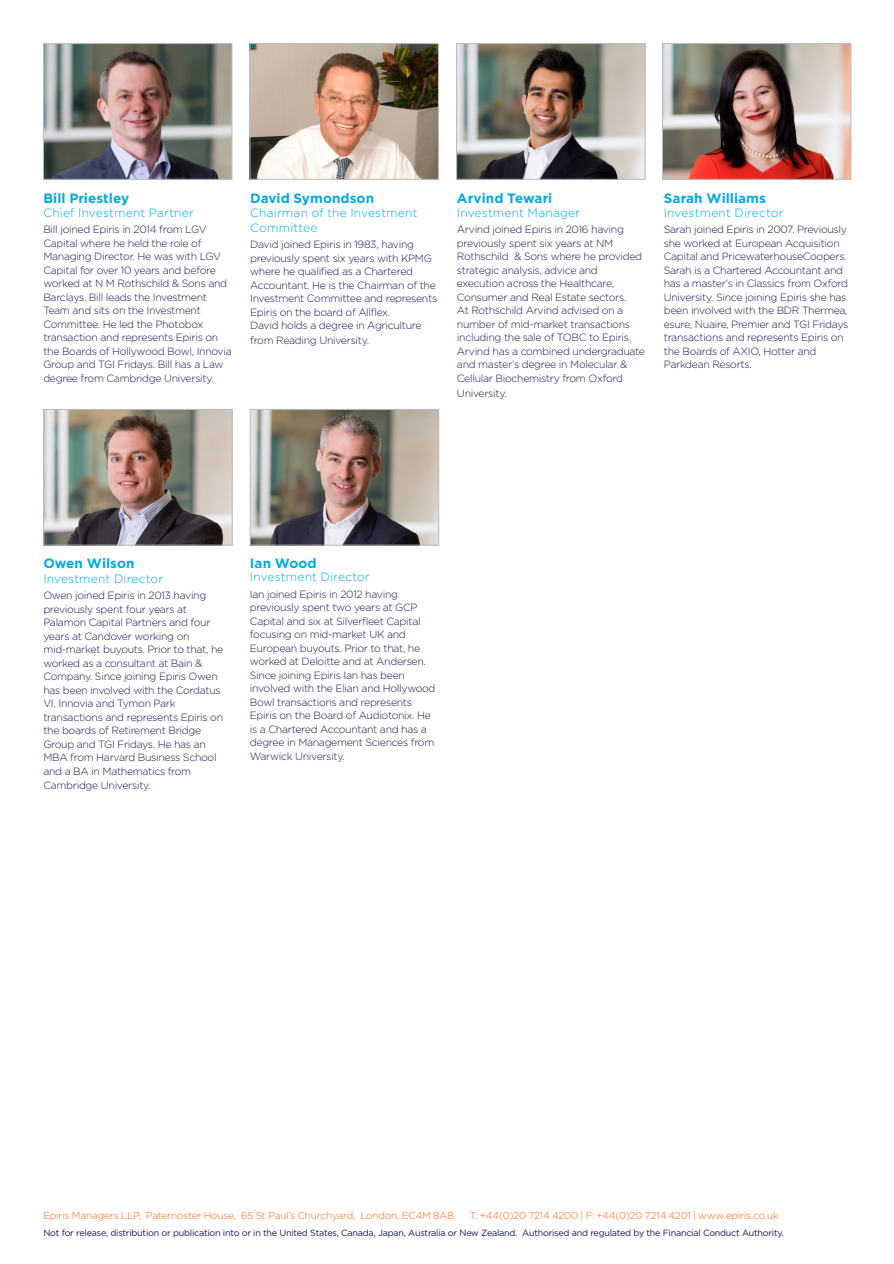
<style>
.page{position:relative;width:894px;height:1264px;background:#fff}
.page>*{position:absolute;margin:0;border:0;box-sizing:border-box;transform-origin:0 0}
.t1{font:700 13.5px "Gotham";letter-spacing:.005em;color:#00a9e0}
.t2{font:300 12px/15px "Gotham";letter-spacing:.015em;color:#00a9e0}
.t3{font:300 10.5px/13.5px "Gotham";letter-spacing:-.03em;color:#141b4d}
.t4{font:300 10.05px "Gotham";letter-spacing:-.015em;color:#ff6715}
.t5{font:9px "Gotham";letter-spacing:-.025em;color:#141b4d}
</style>
<div class="page">
<img style="left:252px;top:45px;width:185px;height:132px">
<div style="left:250px;top:43px;width:189px;height:136px;border:1px solid #bcbdc0"></div>
<img style="left:45px;top:411px;width:185px;height:132px">
<div style="left:43px;top:409px;width:189px;height:136px;border:1px solid #bcbdc0"></div>
<img style="left:458px;top:45px;width:185px;height:132px">
<div style="left:456px;top:43px;width:189px;height:136px;border:1px solid #bcbdc0"></div>
<img style="left:252px;top:411px;width:185px;height:132px">
<div style="left:250px;top:409px;width:189px;height:136px;border:1px solid #bcbdc0"></div>
<img style="left:45px;top:45px;width:185px;height:132px">
<div style="left:43px;top:43px;width:189px;height:136px;border:1px solid #bcbdc0"></div>
<img style="left:664px;top:45px;width:185px;height:132px">
<div style="left:662px;top:43px;width:189px;height:136px;border:1px solid #bcbdc0"></div>
<p class="t1" style="left:43px;top:189px;width:87px">Bill Priestley</p>
<p class="t2" style="left:43px;top:204px;width:152px">Chief Investment Partner</p>
<p class="t3" style="left:43px;top:222px;width:190px">Bill joined Epiris in 2014 from LGV Capital where he held the role of Managing Director. He was with LGV Capital for over 10 years and before worked at N M Rothschild &amp; Sons and Barclays. Bill leads the Investment Team and sits on the Investment Committee. He led the Photobox transaction and represents Epiris on the Boards of Hollywood Bowl, Innovia Group and TGI Fridays. Bill has a Law degree from Cambridge University.</p>
<p class="t1" style="left:250px;top:189px;width:125px">David Symondson</p>
<p class="t2" style="left:250px;top:204px;width:169px">Chairman of the Investment<br>Committee</p>
<p class="t3" style="left:250px;top:237px;width:188px">David joined Epiris in 1983, having previously spent six years with KPMG where he qualified as a Chartered Accountant. He is the Chairman of the Investment Committee and represents Epiris on the board of Allflex.<br>David holds a degree in Agriculture</p>
<p class="t3" style="left:250px;top:333px;width:120px">from Reading University.</p>
<p class="t1" style="left:457px;top:189px;width:97px">Arvind Tewari</p>
<p class="t2" style="left:457px;top:204px;width:125px">Investment Manager</p>
<p class="t3" style="left:457px;top:222px;width:190px">Arvind joined Epiris in 2016 having previously spent six years at NM Rothschild &amp; Sons where he provided strategic analysis, advice and execution across the Healthcare, Consumer and Real Estate sectors.<br>At Rothschild Arvind advised on a number of mid-market transactions including the sale of TOBC to Epiris.<br>Arvind has a combined undergraduate and master’s degree in Molecular &amp; Cellular Biochemistry from Oxford</p>
<p class="t3" style="left:457px;top:386px;width:51px">University.</p>
<p class="t1" style="left:664px;top:189px;width:104px">Sarah Williams</p>
<p class="t2" style="left:664px;top:204px;width:121px">Investment Director</p>
<p class="t3" style="left:664px;top:222px;width:186px">Sarah joined Epiris in 2007. Previously she worked at European Acquisition Capital and PricewaterhouseCoopers.<br>Sarah is a Chartered Accountant and has a master’s in Classics from Oxford University. Since joining Epiris she has been involved with the BDR Thermea, esure, Nuaire, Premier and TGI Fridays transactions and represents Epiris on the Boards of AXIO, Hotter and Parkdean Resorts.</p>
<p class="t1" style="left:43px;top:554px;width:93px">Owen Wilson</p>
<p class="t2" style="left:43px;top:571px;width:121px">Investment Director</p>
<p class="t3" style="left:43px;top:588px;width:181px">Owen joined Epiris in 2013 having previously spent four years at<br>Palamon Capital Partners and four years at Candover working on mid-market buyouts. Prior to that, he worked as a consultant at Bain &amp;<br>Company. Since joining Epiris Owen has been involved with the Cordatus<br>VI, Innovia and Tymon Park transactions and represents Epiris on the boards of Retirement Bridge<br>Group and TGI Fridays. He has an<br>MBA from Harvard Business School and a BA in Mathematics from<br>Cambridge University.</p>
<p class="t1" style="left:250px;top:554px;width:68px">Ian Wood</p>
<p class="t2" style="left:250px;top:569px;width:121px">Investment Director</p>
<p class="t3" style="left:250px;top:587px;width:187px">Ian joined Epiris in 2012 having previously spent two years at GCP Capital and six at Silverfleet Capital focusing on mid-market UK and European buyouts. Prior to that, he worked at Deloitte and at Andersen.<br>Since joining Epiris Ian has been involved with the Elian and Hollywood Bowl transactions and represents Epiris on the Board of Audiotonix. He is a Chartered Accountant and has a degree in Management Sciences from Warwick University.</p>
<p class="t4" style="left:43px;top:1209px;width:412px">Epiris Managers LLP, Paternoster House, 65 St Paul’s Churchyard, London, EC4M 8AB</p>
<p class="t4" style="left:470px;top:1209px;width:310px">T: +44(0)20 7214 4200 | F: +44(0)20 7214 4201 | www.epiris.co.uk</p>
<p class="t5" style="left:43px;top:1227px;width:742px">Not for release, distribution or publication into or in the United States, Canada, Japan, Australia or New Zealand. Authorised and regulated by the Financial Conduct Authority.</p>
</div>
